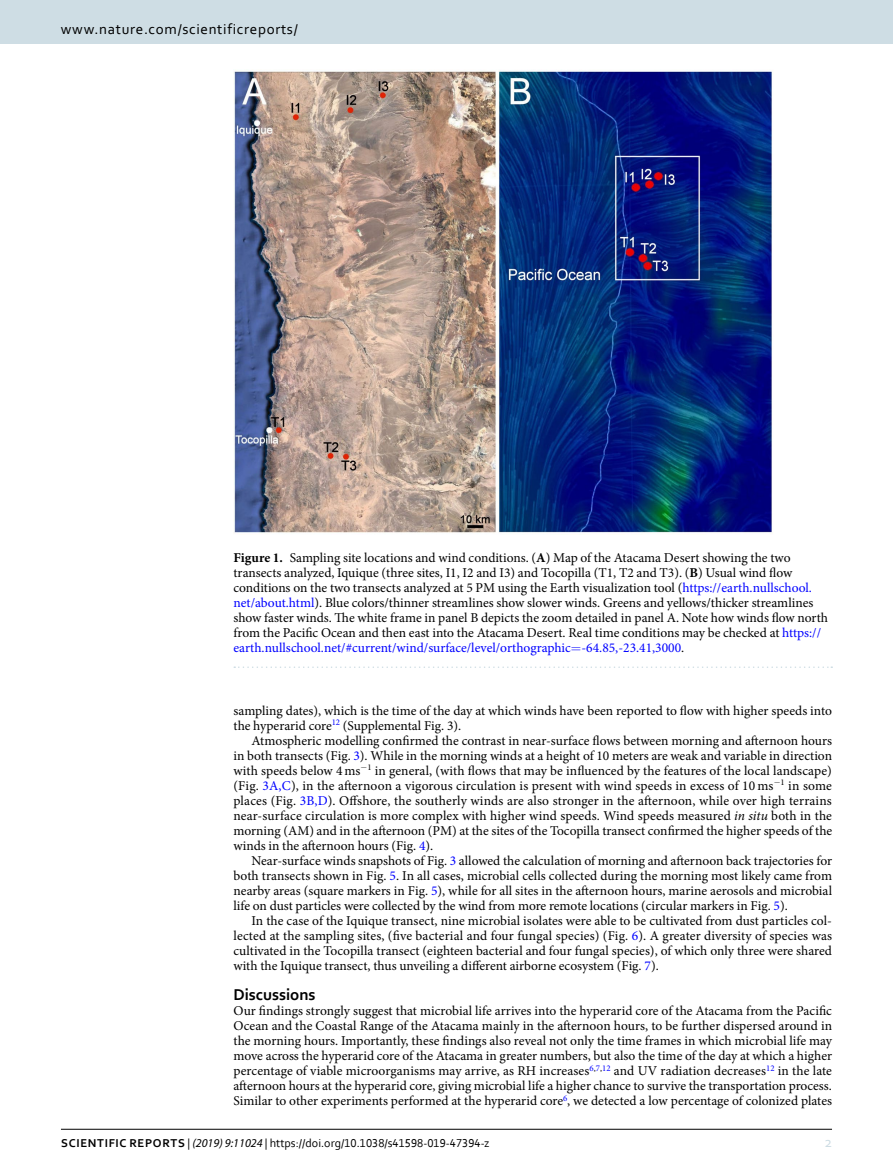
<style>
.page{position:relative;width:893px;height:1174px;background:#fff}
.page>*{position:absolute;margin:0;border:0;box-sizing:border-box;transform-origin:0 0}
.t1{font:16.5px "Corbel Bold 2";color:#000}
.t2{font:15px "Corbel 2";letter-spacing:.045em;color:#000}
.t3{font:15px "Corbel 2";color:#cedde4}
.t4{font:13.5px/15px "Minion Pro";color:#000;text-align:justify}
.t5{font:12px "Corbel";color:#000}
.s1{font-weight:700}
.s2{color:#00f}
.s3{font-style:italic}
.s4{font-family:"Corbel Bold 2"}
.s5{font-family:"Corbel 2"}
.s6{font-family:"Myriad Pro";font-style:italic}
</style>
<div class="page">
<hr style="left:61px;top:1129px;width:771px;height:1px;background:#000">
<div style="left:0;top:0;width:893px;height:43px;background:#cedde4"></div>
<img style="left:233px;top:71px;width:539px;height:462px">
<svg style="left:234px;top:666px;width:598px;height:2px"></svg>
<p class="t2" style="left:61px;top:19px;width:238px">www.nature.com/scientificreports/</p>
<p class="t4" style="left:233px;top:550px;width:596px;text-align:left"><span class="s1">Figure 1.</span> Sampling site locations and wind conditions. (<span class="s1">A</span>) Map of the Atacama Desert showing the two transects analyzed, Iquique (three sites, I1, I2 and I3) and Tocopilla (T1, T2 and T3). (<span class="s1">B</span>) Usual wind flow conditions on the two transects analyzed at 5 PM using the Earth visualization tool (<span class="s2">https://earth.nullschool. net/about.html</span>). Blue colors/thinner streamlines show slower winds. Greens and yellows/thicker streamlines show faster winds. The white frame in panel B depicts the zoom detailed in panel A. Note how winds flow north from the Pacific Ocean and then east into the Atacama Desert. Real time conditions may be checked at <span class="s2">https:// earth.nullschool.net/#current/wind/surface/level/orthographic -64.85,-23.41,3000</span>.</p>
<p class="t4" style="left:233px;top:703px;width:600px">sampling dates), which is the time of the day at which winds have been reported to flow with higher speeds into the hyperarid core<sup>12</sup> (Supplemental Fig. 3).</p>
<p class="t4" style="left:233px;top:733px;width:600px;text-indent:18px">Atmospheric modelling confirmed the contrast in near-surface flows between morning and afternoon hours in both transects (Fig. <span class="s2">3</span>). While in the morning winds at a height of 10 meters are weak and variable in direction with speeds below 4 ms−<sup>1</sup> in general, (with flows that may be influenced by the features of the local landscape) (Fig. <span class="s2">3A,C</span>), in the afternoon a vigorous circulation is present with wind speeds in excess of 10 ms−<sup>1</sup> in some places (Fig. <span class="s2">3B,D</span>). Offshore, the southerly winds are also stronger in the afternoon, while over high terrains near-surface circulation is more complex with higher wind speeds. Wind speeds measured <span class="s3">in situ</span> both in the morning (AM) and in the afternoon (PM) at the sites of the Tocopilla transect confirmed the higher speeds of the winds in the afternoon hours (Fig. <span class="s2">4</span>).</p>
<p class="t4" style="left:233px;top:853px;width:600px;text-indent:18px">Near-surface winds snapshots of Fig. <span class="s2">3</span> allowed the calculation of morning and afternoon back trajectories for both transects shown in Fig. <span class="s2">5</span>. In all cases, microbial cells collected during the morning most likely came from nearby areas (square markers in Fig. <span class="s2">5</span>), while for all sites in the afternoon hours, marine aerosols and microbial life on dust particles were collected by the wind from more remote locations (circular markers in Fig. <span class="s2">5</span>).</p>
<p class="t4" style="left:233px;top:913px;width:600px;text-indent:18px">In the case of the Iquique transect, nine microbial isolates were able to be cultivated from dust particles col&shy;lected at the sampling sites, (five bacterial and four fungal species) (Fig. <span class="s2">6</span>). A greater diversity of species was cultivated in the Tocopilla transect (eighteen bacterial and four fungal species), of which only three were shared with the Iquique transect, thus unveiling a different airborne ecosystem (Fig. <span class="s2">7</span>).</p>
<p class="t1" style="left:233px;top:984px;width:84px">Discussions</p>
<p class="t4" style="left:233px;top:1003px;width:600px">Our findings strongly suggest that microbial life arrives into the hyperarid core of the Atacama from the Pacific Ocean and the Coastal Range of the Atacama mainly in the afternoon hours, to be further dispersed around in the morning hours. Importantly, these findings also reveal not only the time frames in which microbial life may move across the hyperarid core of the Atacama in greater numbers, but also the time of the day at which a higher percentage of viable microorganisms may arrive, as RH increases<sup>6</sup><sup>,</sup><sup>7</sup><sup>,</sup><sup>12</sup> and UV radiation decreases<sup>12</sup> in the late afternoon hours at the hyperarid core, giving microbial life a higher chance to survive the transportation process.<br>Similar to other experiments performed at the hyperarid core<sup>6</sup>, we detected a low percentage of colonized plates</p>
<p class="t5" style="left:61px;top:1135px;width:430px"><span class="s4">Scientific Reports</span> <span class="s5">|</span> <span class="s6">(2019) 9:11024</span> <span class="s5">|</span> https://doi.org/10.1038/s41598-019-47394-z</p>
<p class="t3" style="left:824px;top:1132px;width:9px">2</p>
</div>
